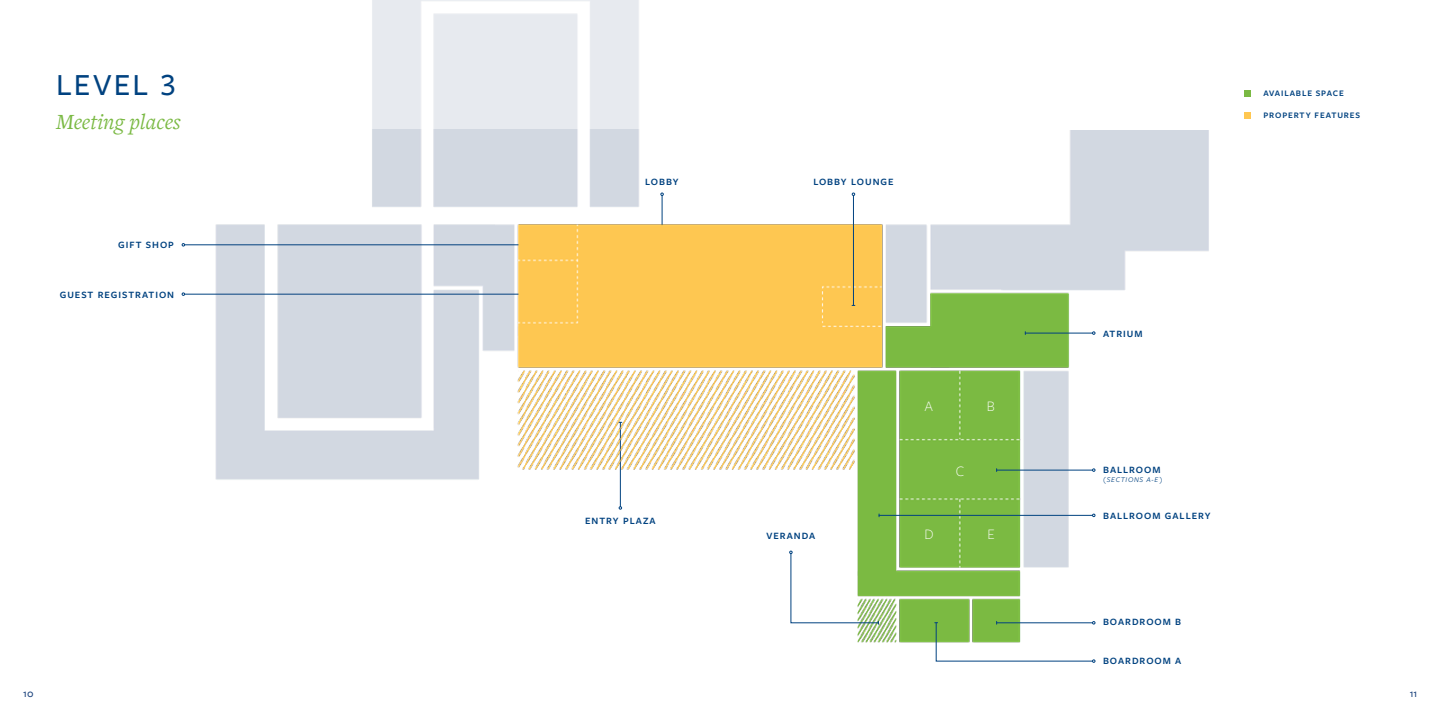
<style>
.page{position:relative;width:1440px;height:720px;background:#fff}
.page>*{position:absolute;margin:0;border:0;box-sizing:border-box;transform-origin:0 0}
.t1{font:500 31.88px "Freight Sans Pro";letter-spacing:.07em;color:#004280}
.t2{font:italic 22.5px "Freight Text Pro";letter-spacing:.005em;color:#7ab943}
.t3{font:300 15px "Freight Sans Pro";color:#fff}
.t4{font:500 11.25px "Freight Sans Pro";color:#1c437d}
.t5{font:600 10px "Freight Sans Pro";letter-spacing:.1em;color:#004280}
.t6{font:600 8.75px "Freight Sans Pro";letter-spacing:.1em;color:#004280}
.t7{font:italic 7.5px "Freight Sans Pro";letter-spacing:.1em;color:#004280}
</style>
<div class="page">
<img style="left:181px;top:129px;width:1028px;height:514px">
<hr style="left:185px;top:245px;width:364px;height:1px;background:#004280">
<hr style="left:185px;top:294px;width:364px;height:1px;background:#004280">
<hr style="left:620px;top:422px;width:1px;height:85px;background:#004280">
<hr style="left:662px;top:196px;width:1px;height:84px;background:#004280">
<svg style="left:372px;top:0;width:267px;height:129px;fill:#e7eaef"></svg>
<hr style="left:1025px;top:333px;width:68px;height:1px;background:#004280">
<hr style="left:997px;top:470px;width:96px;height:1px;background:#004280">
<hr style="left:879px;top:515px;width:214px;height:1px;background:#004280">
<svg style="left:935px;top:621px;width:160px;height:42px"></svg>
<svg style="left:789px;top:551px;width:90px;height:73px"></svg>
<hr style="left:853px;top:196px;width:1px;height:109px;background:#004280">
<div style="left:1244px;top:90px;width:7px;height:7px;background:#7ab943"></div>
<div style="left:1244px;top:112px;width:7px;height:7px;background:#ffc751"></div>
<p class="t1" style="left:56px;top:63px;width:121px">LEVEL 3</p>
<p class="t2" style="left:56px;top:107px;width:126px">Meeting places</p>
<p class="t5" style="left:118px;top:238px;width:57px">GIFT SHOP</p>
<p class="t5" style="left:60px;top:288px;width:116px">GUEST REGISTRATION</p>
<p class="t5" style="left:645px;top:175px;width:35px">LOBBY</p>
<p class="t5" style="left:585px;top:514px;width:72px">ENTRY PLAZA</p>
<p class="t5" style="left:813px;top:175px;width:82px">LOBBY LOUNGE</p>
<p class="t5" style="left:767px;top:529px;width:50px">VERANDA</p>
<p class="t3" style="left:924px;top:396px;width:10px">A</p>
<p class="t3" style="left:987px;top:396px;width:10px">B</p>
<p class="t3" style="left:956px;top:461px;width:10px">C</p>
<p class="t3" style="left:924px;top:524px;width:11px">D</p>
<p class="t3" style="left:987px;top:524px;width:9px">E</p>
<p class="t6" style="left:1263px;top:87px;width:82px">AVAILABLE SPACE</p>
<p class="t6" style="left:1263px;top:109px;width:98px">PROPERTY FEATURES</p>
<p class="t5" style="left:1103px;top:327px;width:41px">ATRIUM</p>
<p class="t5" style="left:1103px;top:463px;width:59px">BALLROOM</p>
<p class="t7" style="left:1103px;top:475px;width:61px">(SECTIONS A-E)</p>
<p class="t5" style="left:1103px;top:509px;width:109px">BALLROOM GALLERY</p>
<p class="t5" style="left:1103px;top:615px;width:80px">BOARDROOM B</p>
<p class="t5" style="left:1103px;top:654px;width:80px">BOARDROOM A</p>
<p class="t4" style="left:23px;top:686px;width:12px">10</p>
<p class="t4" style="left:1410px;top:686px;width:9px">11</p>
</div>
